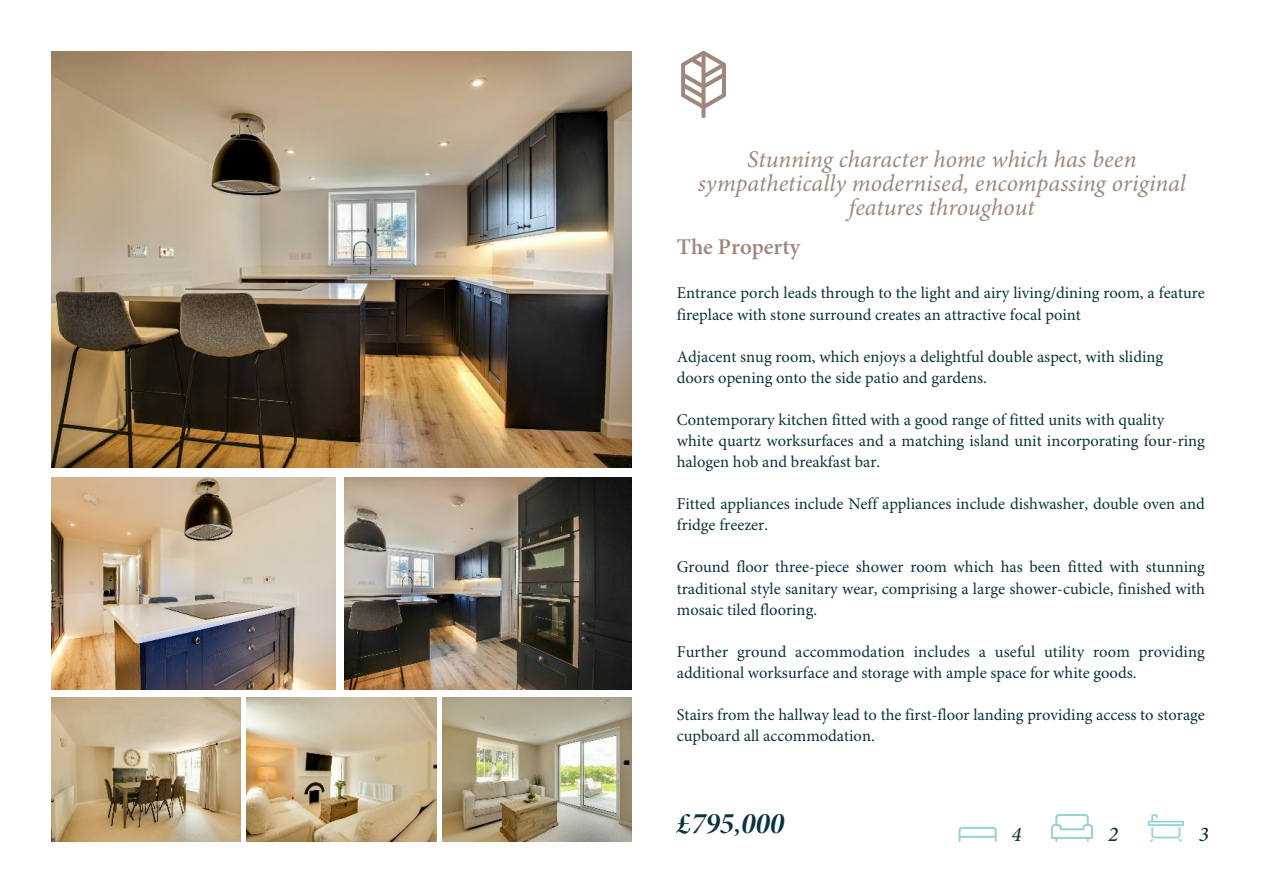
<style>
.page{position:relative;width:1263px;height:893px;background:#fff}
.page>*{position:absolute;margin:0;border:0;box-sizing:border-box;transform-origin:0 0}
.t1{font:30px "Minion Pro Bold It Disp";color:#0b333d}
.t2{font:italic 24px/24px "Minion Pro";color:#9e887b;text-align:center}
.t3{font:600 22.5px "Minion Pro";color:#9e887b}
.t4{font:italic 500 21px "Minion Pro";color:#0b333d}
.t5{font:16.5px/21.1px "Minion Pro";color:#0b333d}
</style>
<div class="page">
<img style="left:246px;top:698px;width:190px;height:144px">
<img style="left:51px;top:477px;width:285px;height:212px">
<img style="left:51px;top:51px;width:580px;height:417px">
<img style="left:344px;top:477px;width:287px;height:212px">
<img style="left:51px;top:698px;width:190px;height:144px">
<img style="left:442px;top:698px;width:189px;height:144px">
<svg style="left:1148px;top:814px;width:36px;height:28px"></svg>
<svg style="left:1051px;top:814px;width:42px;height:28px"></svg>
<svg style="left:958px;top:827px;width:39px;height:15px"></svg>
<hr style="left:959px;top:836px;width:37px;height:2px;background:#98d2d4">
<svg style="left:681px;top:51px;width:45px;height:67px"></svg>
<h2 class="t2" style="left:698px;top:149px;width:490px">Stunning character home which has been sympathetically modernised, encompassing original features throughout</h2>
<h3 class="t3" style="left:677px;top:238px;width:125px">The Property</h3>
<p class="t5" style="left:677px;top:284px;width:530px">Entrance porch leads through to the light and airy living/dining room, a feature fireplace with stone surround creates an attractive focal point</p>
<p class="t5" style="left:677px;top:347px;width:488px">Adjacent snug room, which enjoys a delightful double aspect, with sliding doors opening onto the side patio and gardens.</p>
<p class="t5" style="left:677px;top:411px;width:530px">Contemporary kitchen fitted with a good range of fitted units with quality<br>white quartz worksurfaces and a matching island unit incorporating four-ring halogen hob and breakfast bar.</p>
<p class="t5" style="left:677px;top:495px;width:530px">Fitted appliances include Neff appliances include dishwasher, double oven and fridge freezer.</p>
<p class="t5" style="left:677px;top:558px;width:530px;text-align:justify">Ground floor three-piece shower room which has been fitted with stunning traditional style sanitary wear, comprising a large shower-cubicle, finished with mosaic tiled flooring.</p>
<p class="t5" style="left:677px;top:642px;width:530px">Further ground accommodation includes a useful utility room providing additional worksurface and storage with ample space for white goods.</p>
<p class="t5" style="left:677px;top:706px;width:530px">Stairs from the hallway lead to the first-floor landing providing access to storage cupboard all accommodation.</p>
<h1 class="t1" style="left:677px;top:811px;width:109px">£795,000</h1>
<p class="t4" style="left:1012px;top:826px;width:12px">4</p>
<p class="t4" style="left:1108px;top:826px;width:12px">2</p>
<p class="t4" style="left:1199px;top:826px;width:12px">3</p>
</div>
